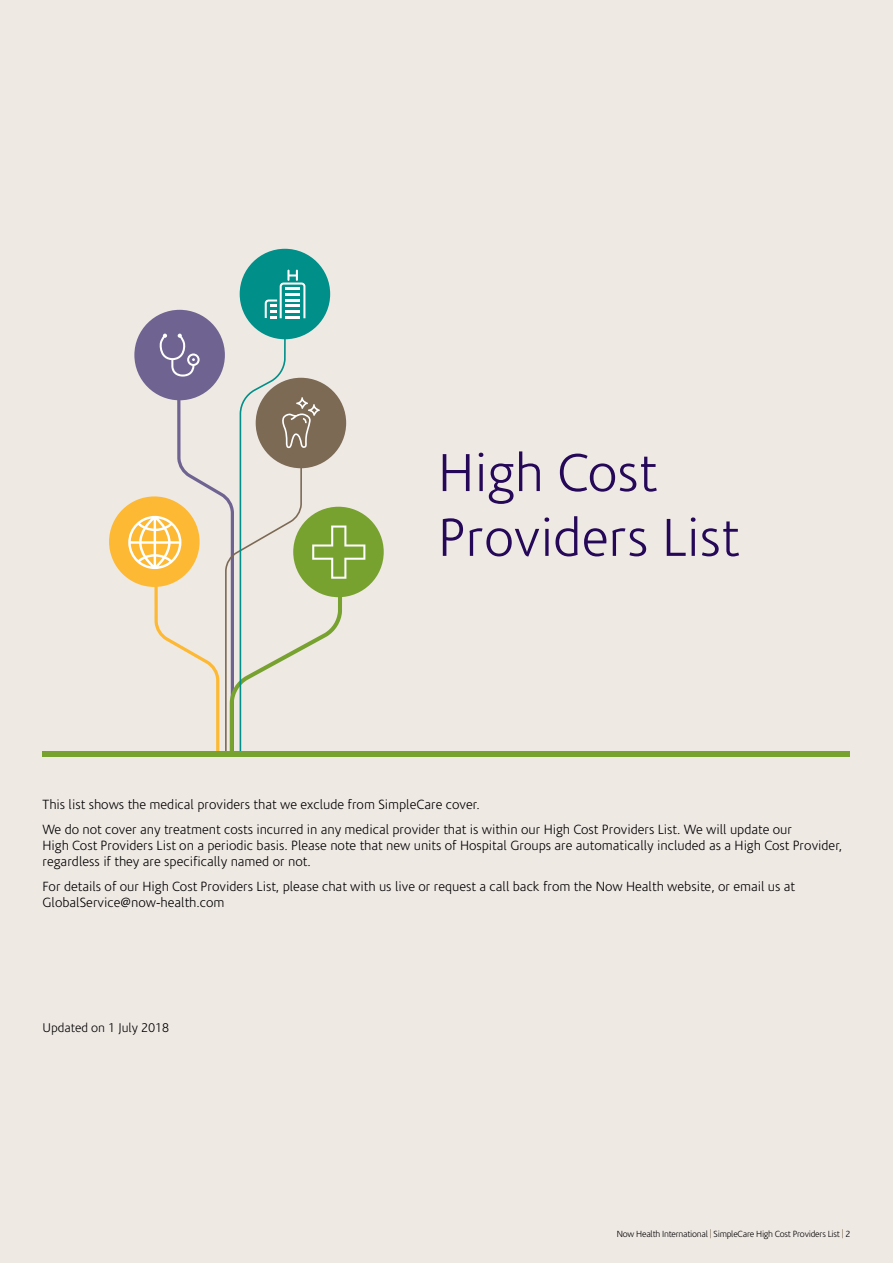
<style>
.page{position:relative;width:893px;height:1263px;background:#efe9e4}
.page>*{position:absolute;margin:0;border:0;box-sizing:border-box;transform-origin:0 0}
.t1{font:300 54px/64.8px "Corisande";color:#260859}
.t2{font:300 13.5px/16.2px "Corisande";color:#000}
.t3{font:300 12.75px "Corisande";color:#000}
.t4{font:300 9px "Corisande";letter-spacing:-.025em;color:#000}
.s1{color:#7c6a55}
</style>
<div class="page">
<div style="left:240px;top:249px;width:90px;height:90px;background:#008f89;border-radius:50%"></div>
<div style="left:109px;top:496px;width:91px;height:91px;background:#fdb933;border-radius:50%"></div>
<div style="left:134px;top:310px;width:91px;height:90px;background:#6f6391;border-radius:50%"></div>
<div style="left:293px;top:507px;width:91px;height:90px;background:#78a22f;border-radius:50%"></div>
<div style="left:43px;top:751px;width:807px;height:6px;background:#78a22f"></div>
<svg style="left:265px;top:270px;width:40px;height:48px"></svg>
<svg style="left:128px;top:334px;width:237px;height:417px"></svg>
<h1 class="t1" style="left:438px;top:442px;width:303px">High Cost<br>Providers List</h1>
<p class="t2" style="left:43px;top:792px;width:751px;line-height:24.8px">This list shows the medical providers that we exclude from SimpleCare cover.<br>We do not cover any treatment costs incurred in any medical provider that is within our High Cost Providers List. We will update our</p>
<p class="t2" style="left:43px;top:838px;width:801px">High Cost Providers List on a periodic basis. Please note that new units of Hospital Groups are automatically included as a High Cost Provider, regardless if they are specifically named or not.</p>
<p class="t2" style="left:43px;top:878px;width:754px">For details of our High Cost Providers List, please chat with us live or request a call back from the Now Health website, or email us at<br>GlobalService@now-health.com</p>
<p class="t3" style="left:43px;top:1021px;width:128px">Updated on 1 July 2018</p>
<p class="t4" style="left:617px;top:1229px;width:235px">Now Health International <span class="s1">|</span> SimpleCare High Cost Providers List <span class="s1">|</span> 2</p>
</div>
